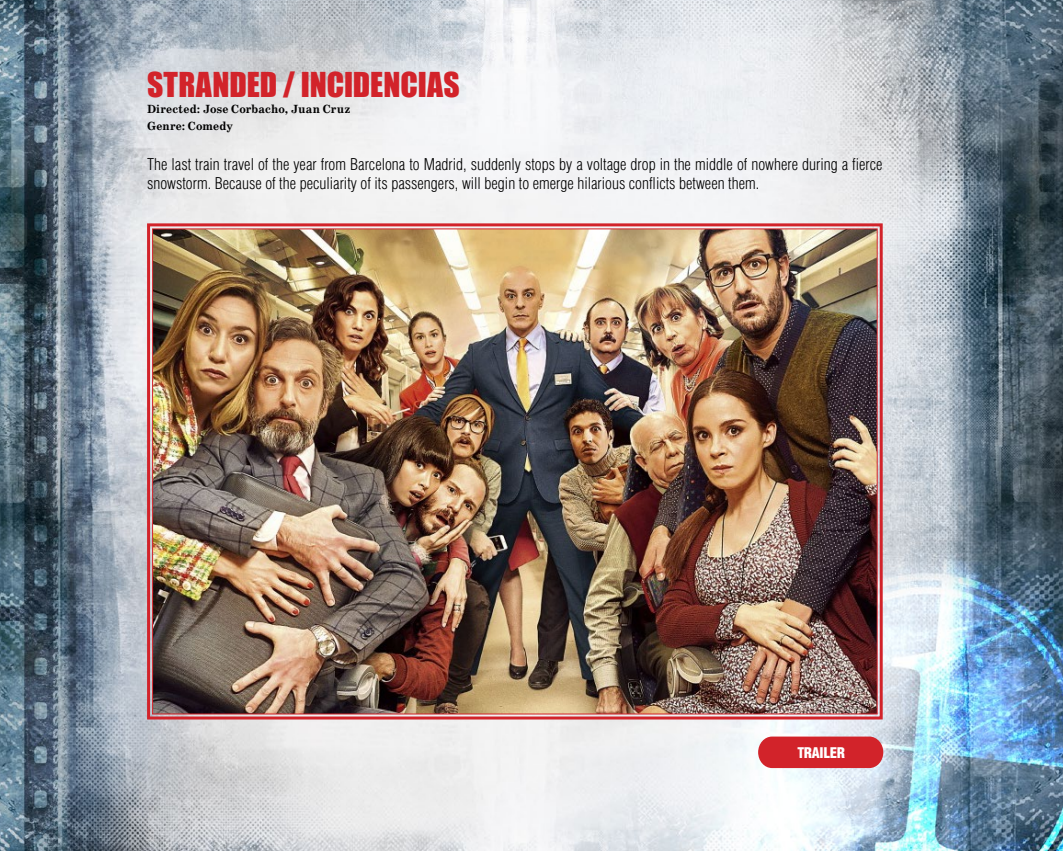
<style>
.page{position:relative;width:1063px;height:851px;background:#fff}
.page>*{position:absolute;margin:0;border:0;box-sizing:border-box;transform-origin:0 0}
.t1{font:31.5px "Impact";letter-spacing:-.005em;color:#d2232a}
.t2{font:16.5px/19.8px "Helios Cond Light C";color:#000}
.t3{font:15px "Helios Cond Black C";letter-spacing:-.02em;color:#fff}
.t4{font:700 12px/16.5px "School Book C";letter-spacing:.015em;color:#000}
</style>
<div class="page">
<img style="left:0;top:0;width:1063px;height:850px">
<svg style="left:758px;top:736px;width:125px;height:32px;background:#d33037"></svg>
<svg style="left:146px;top:222px;width:738px;height:499px;background:#db858a"></svg>
<img style="left:152px;top:228px;width:726px;height:487px">
<h1 class="t1" style="left:147px;top:60px;width:314px">STRANDED / INCIDENCIAS</h1>
<p class="t4" style="left:147px;top:102px;width:205px">Directed: Jose Corbacho, Juan Cruz<br>Genre: Comedy</p>
<p class="t2" style="left:147px;top:154px;width:737px">The last train travel of the year from Barcelona to Madrid, suddenly stops by a voltage drop in the middle of nowhere during a fierce snowstorm. Because of the peculiarity of its passengers, will begin to emerge hilarious conflicts between them.</p>
<p class="t3" style="left:797px;top:744px;width:49px">TRAILER</p>
</div>
